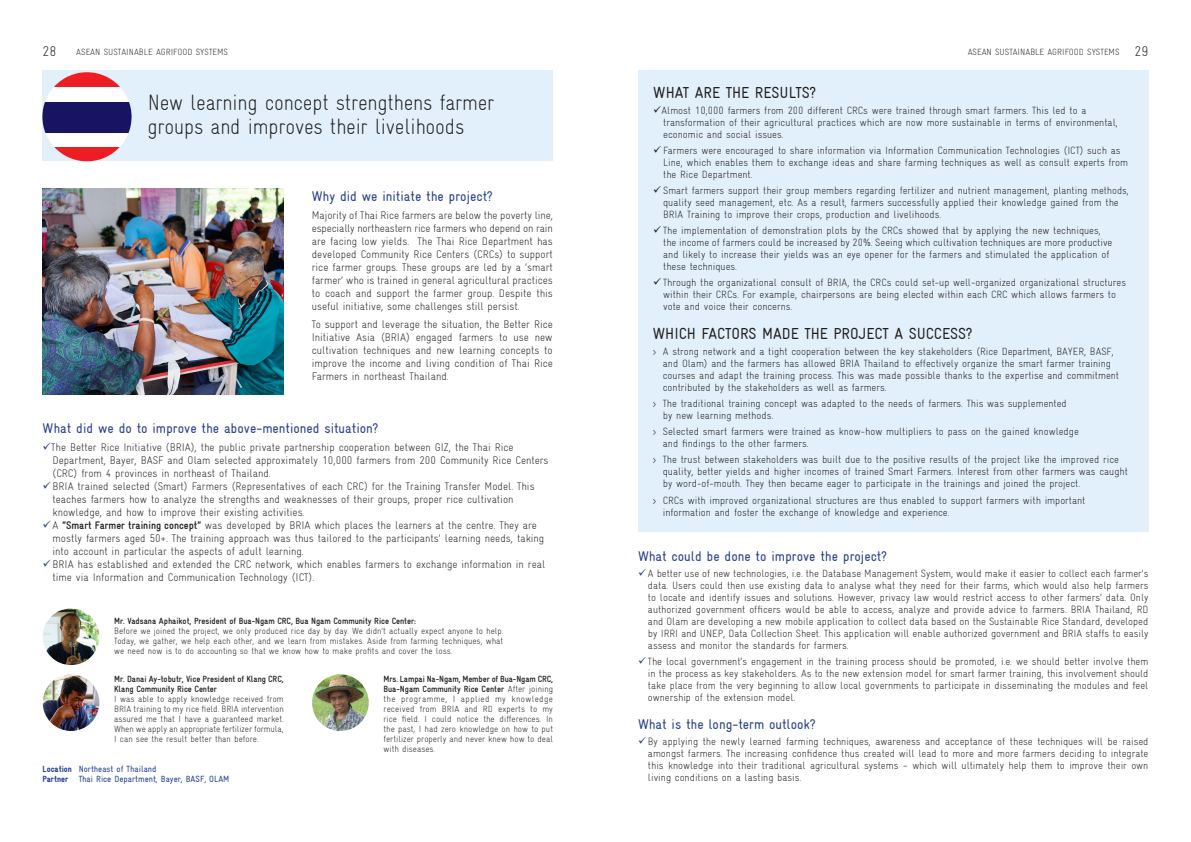
<style>
.page{position:relative;width:1191px;height:842px;background:#fff}
.page>*{position:absolute;margin:0;border:0;box-sizing:border-box;transform-origin:0 0}
.t1{font:300 condensed 22px/24px "Gravur";letter-spacing:-.01em;color:#231f20;scale:.95 1}
.t2{font:condensed 16px "Gravur";color:#231f20}
.t3{font:condensed 14px "Gravur";color:#253f8e}
.t4{font:300 condensed 14px "Gravur";color:#231f20}
.t5{font:300 condensed 11px/13px "Gravur";color:#231f20}
.t6{font:300 condensed 10.5px/12px "Gravur";color:#231f20}
.t7{font:300 condensed 9px/10px "Gravur";color:#231f20;text-align:justify}
.t8{font:700 condensed 9px "Gravur";color:#231f20}
.t9{font:condensed 9px "Gravur";color:#253f8e}
.s1{font-size:14px}
.s2{color:#253f8e}
.s3{font-weight:700}
.s4{font-weight:900}
</style>
<div class="page">
<div style="left:42px;top:71px;width:511px;height:90px;background:#e1f0fa"></div>
<div style="left:42px;top:72px;width:90px;height:89px;background:#fff;border-radius:44px"></div>
<svg style="left:54px;top:72px;width:66px;height:14px"></svg>
<div style="left:42px;top:102px;width:90px;height:30px;background:#191364"></div>
<svg style="left:55px;top:148px;width:64px;height:13px"></svg>
<img style="left:43px;top:189px;width:241px;height:205px">
<img style="left:43px;top:608px;width:56px;height:57px;border-radius:28px">
<img style="left:43px;top:674px;width:56px;height:57px;border-radius:28px">
<img style="left:312px;top:674px;width:57px;height:57px;border-radius:28px">
<div style="left:638px;top:71px;width:510px;height:461px;background:#e1f0fa"></div>
<h3 class="t4" style="left:43px;top:43px;width:16px">28</h3>
<p class="t7" style="left:76px;top:47px;width:153px">ASEAN SUSTAINABLE AGRIFOOD SYSTEMS</p>
<p class="t7" style="left:967px;top:47px;width:182px">ASEAN SUSTAINABLE AGRIFOOD SYSTEMS <span class="s1">29</span></p>
<p class="t1" style="left:147px;top:90px;width:367px">New learning concept strengthens farmer groups and improves their livelihoods</p>
<p class="t2" style="left:653px;top:83px;width:164px">WHAT ARE THE RESULTS?</p>
<p class="t6" style="left:663px;top:104px;width:456px;text-indent:-10px">✓Almost 10,000 farmers from 200 different CRCs were trained through smart farmers. This led to a transformation of their agricultural practices which are now more sustainable in terms of environmental, economic and social issues.</p>
<p class="t6" style="left:663px;top:144px;width:466px;text-indent:-10px">✓ Farmers were encouraged to share information via Information Communication Technologies (ICT) such as<br>Line, which enables them to exchange ideas and share farming techniques as well as consult experts from the Rice Department.</p>
<p class="t6" style="left:653px;top:184px;width:477px">✓ Smart farmers support their group members regarding fertilizer and nutrient management, planting methods,</p>
<p class="t6" style="left:663px;top:196px;width:457px">quality seed management, etc. As a result, farmers successfully applied their knowledge gained from the</p>
<p class="t6" style="left:663px;top:208px;width:280px">BRIA Training to improve their crops, production and livelihoods.</p>
<p class="t6" style="left:653px;top:224px;width:449px">✓ The implementation of demonstration plots by the CRCs showed that by applying the new techniques,</p>
<p class="t6" style="left:663px;top:236px;width:451px">the income of farmers could be increased by 20%. Seeing which cultivation techniques are more productive and likely to increase their yields was an eye opener for the farmers and stimulated the application of these techniques.</p>
<p class="t6" style="left:663px;top:276px;width:464px;text-indent:-10px">✓ Through the organizational consult of BRIA, the CRCs could set-up well-organized organizational structures within their CRCs. For example, chairpersons are being elected within each CRC which allows farmers to vote and voice their concerns.</p>
<p class="t2" style="left:653px;top:325px;width:321px">WHICH FACTORS MADE THE PROJECT A SUCCESS?</p>
<p class="t6" style="left:663px;top:346px;width:458px;text-indent:-10px">&gt; A strong network and a tight cooperation between the key stakeholders (Rice Department, BAYER, BASF, and Olam) and the farmers has allowed BRIA Thailand to effectively organize the smart farmer training courses and adapt the training process. This was made possible thanks to the expertise and commitment contributed by the stakeholders as well as farmers.</p>
<p class="t6" style="left:653px;top:398px;width:415px">&gt; The traditional training concept was adapted to the needs of farmers. This was supplemented</p>
<p class="t6" style="left:663px;top:410px;width:112px">by new learning methods.</p>
<p class="t6" style="left:653px;top:426px;width:427px">&gt; Selected smart farmers were trained as know-how multipliers to pass on the gained knowledge</p>
<p class="t6" style="left:663px;top:438px;width:147px">and findings to the other farmers.</p>
<p class="t6" style="left:663px;top:454px;width:466px;text-indent:-10px">&gt; The trust between stakeholders was built due to the positive results of the project like the improved rice quality, better yields and higher incomes of trained Smart Farmers. Interest from other farmers was caught by word-of-mouth. They then became eager to participate in the trainings and joined the project.</p>
<p class="t6" style="left:663px;top:494px;width:424px;text-indent:-10px">&gt; CRCs with improved organizational structures are thus enabled to support farmers with important information and foster the exchange of knowledge and experience.</p>
<p class="t3" style="left:638px;top:548px;width:250px">What could be done to improve the project?</p>
<p class="t6" style="left:648px;top:567px;width:502px;text-align:justify;text-indent:-10px"><span class="s2">✓</span> A better use of new technologies, i.e. the Database Management System, would make it easier to collect each farmer’s data. Users could then use existing data to analyse what they need for their farms, which would also help farmers to locate and identify issues and solutions. However, privacy law would restrict access to other farmers’ data. Only authorized government officers would be able to access, analyze and provide advice to farmers. BRIA Thailand, RD and Olam are developing a new mobile application to collect data based on the Sustainable Rice Standard, developed by IRRI and UNEP, Data Collection Sheet. This application will enable authorized government and BRIA staffs to easily assess and monitor the standards for farmers.</p>
<p class="t6" style="left:648px;top:655px;width:502px;text-align:justify;text-indent:-10px"><span class="s2">✓</span> The local government’s engagement in the training process should be promoted, i.e. we should better involve them in the process as key stakeholders. As to the new extension model for smart farmer training, this involvement should take place from the very beginning to allow local governments to participate in disseminating the modules and feel ownership of the extension model.</p>
<p class="t3" style="left:638px;top:717px;width:179px">What is the long-term outlook?</p>
<p class="t6" style="left:648px;top:736px;width:502px;text-align:justify;text-indent:-10px"><span class="s2">✓</span> By applying the newly learned farming techniques, awareness and acceptance of these techniques will be raised amongst farmers. The increasing confidence thus created will lead to more and more farmers deciding to integrate this knowledge into their traditional agricultural systems – which will ultimately help them to improve their own living conditions on a lasting basis.</p>
<p class="t3" style="left:312px;top:189px;width:182px">Why did we initiate the project?</p>
<p class="t5" style="left:312px;top:209px;width:243px;text-align:justify">Majority of Thai Rice farmers are below the poverty line, especially northeastern rice farmers who depend on rain are facing low yields. The Thai Rice Department has developed Community Rice Centers (CRCs) to support rice farmer groups. These groups are led by a ‘smart farmer’ who is trained in general agricultural practices to coach and support the farmer group. Despite this useful initiative, some challenges still persist.</p>
<p class="t5" style="left:312px;top:318px;width:242px;text-align:justify">To support and leverage the situation, the Better Rice Initiative Asia (BRIA) engaged farmers to use new cultivation techniques and new learning concepts to improve the income and living condition of Thai Rice Farmers in northeast Thailand.</p>
<p class="t3" style="left:43px;top:420px;width:337px">What did we do to improve the above-mentioned situation?</p>
<p class="t5" style="left:53px;top:440px;width:497px;text-indent:-10px"><span class="s2">✓</span>The Better Rice Initiative (BRIA), the public private partnership cooperation between GIZ, the Thai Rice<br>Department, Bayer, BASF and Olam selected approximately 10,000 farmers from 200 Community Rice Centers (CRC) from 4 provinces in northeast of Thailand.</p>
<p class="t5" style="left:53px;top:479px;width:483px;text-indent:-10px"><span class="s2">✓</span>BRIA trained selected (Smart) Farmers (Representatives of each CRC) for the Training Transfer Model. This teaches farmers how to analyze the strengths and weaknesses of their groups, proper rice cultivation</p>
<p class="t5" style="left:53px;top:505px;width:253px">knowledge, and how to improve their existing activities.</p>
<p class="t5" style="left:53px;top:518px;width:493px;text-indent:-10px"><span class="s2">✓</span>A <span class="s3">“Smart Farmer training concept”</span> was developed by BRIA which places the learners at the centre. They are mostly farmers aged 50+. The training approach was thus tailored to the participants’ learning needs, taking into account in particular the aspects of adult learning.</p>
<p class="t5" style="left:53px;top:557px;width:494px;text-indent:-10px"><span class="s2">✓</span>BRIA has established and extended the CRC network, which enables farmers to exchange information in real time via Information and Communication Technology (ICT).</p>
<p class="t8" style="left:114px;top:616px;width:303px">Mr. Vadsana Aphaikot, President of Bua-Ngam CRC, Bua Ngam Community Rice Center:</p>
<p class="t7" style="left:114px;top:626px;width:391px">Before we joined the project, we only produced rice day by day. We didn’t actually expect anyone to help.<br>Today, we gather, we help each other, and we learn from mistakes. Aside from farming techniques, what we need now is to do accounting so that we know how to make profits and cover the loss.</p>
<p class="t8" style="left:114px;top:674px;width:171px">Mr. Danai Ay-tobutr, Vice President of Klang CRC,</p>
<p class="t8" style="left:114px;top:684px;width:104px">Klang Community Rice Center</p>
<p class="t7" style="left:114px;top:694px;width:171px">I was able to apply knowledge received from BRIA training to my rice field. BRIA intervention assured me that I have a guaranteed market.<br>When we apply an appropriate fertilizer formula, I can see the result better than before.</p>
<p class="t8" style="left:383px;top:674px;width:171px">Mrs. Lampai Na-Ngam, Member of Bua-Ngam CRC,</p>
<p class="t7" style="left:383px;top:684px;width:171px"><span class="s3">Bua-Ngam Community Rice Center</span> After joining the programme, I applied my knowledge received from BRIA and RD experts to my rice field. I could notice the differences. In the past, I had zero knowledge on how to put fertilizer properly and never knew how to deal with diseases.</p>
<p class="t9" style="left:43px;top:764px;width:115px"><span class="s4">Location</span> Northeast of Thailand</p>
<p class="t9" style="left:43px;top:774px;width:188px"><span class="s4">Partner</span> Thai Rice Department, Bayer, BASF, OLAM</p>
</div>
